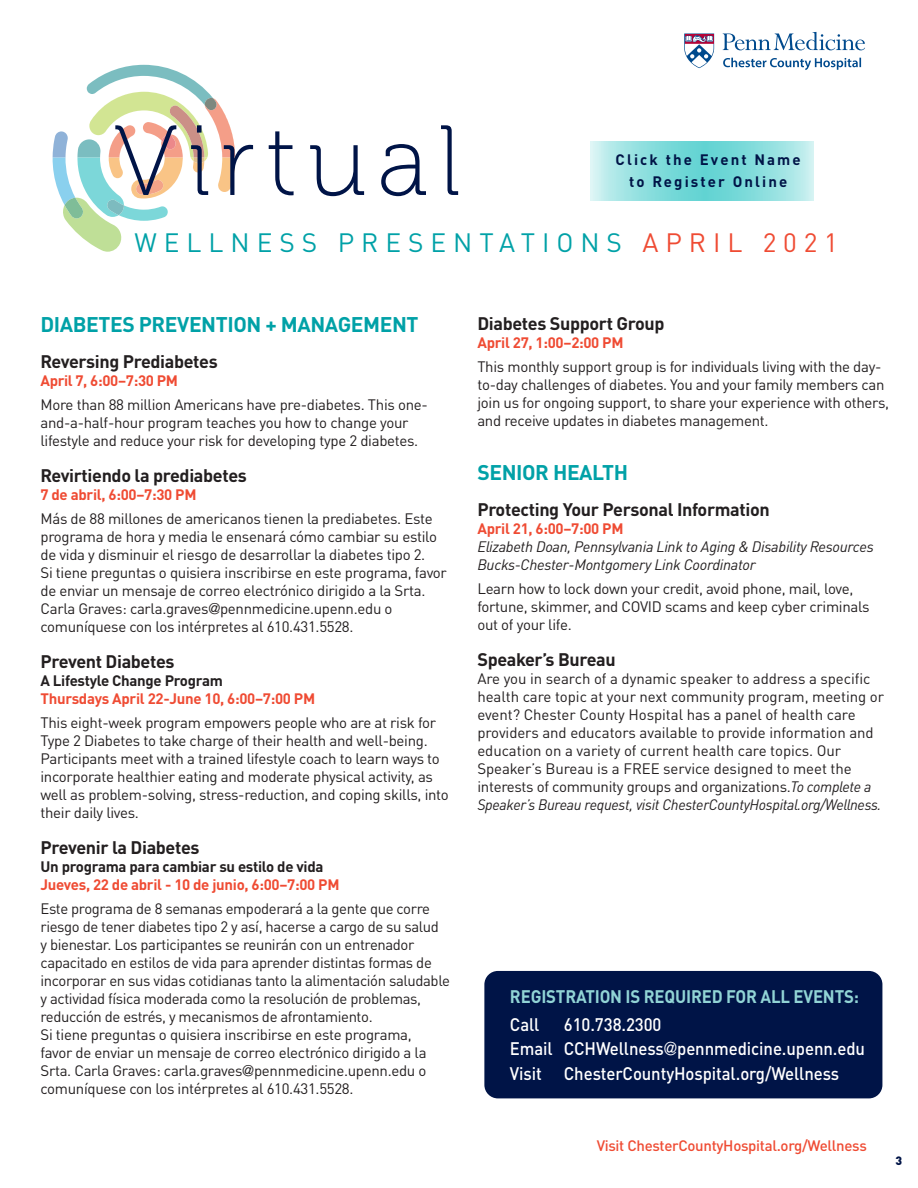
<style>
.page{position:relative;width:918px;height:1188px;background:#fff}
.page>*{position:absolute;margin:0;border:0;box-sizing:border-box;transform-origin:0 0}
.t1{font:99.45px "Museo 100";letter-spacing:.105em;color:#001447}
.t2{font:26.25px "DINOT";letter-spacing:.265em;color:#00a1a7}
.t3{font:700 21px "DINOT";letter-spacing:-.02em;color:#00a1a7}
.t4{font:700 18px "DINOT";letter-spacing:-.02em;color:#231f20}
.t5{font:500 18px "DINOT";letter-spacing:-.005em;color:#fff;scale:.93 1}
.t6{font:700 18px "DINOT";letter-spacing:-.01em;color:#91d4d5;scale:.93 1}
.t7{font:15px/18px "DINOT";letter-spacing:-.02em;color:#231f20}
.t8{font:700 15px "DINOT";letter-spacing:-.02em;color:#ef4b33}
.t9{font:italic 15px "DINOT";letter-spacing:-.02em;color:#231f20}
.t10{font:700 15px "DINOT";letter-spacing:-.02em;color:#231f20}
.t11{font:500 15px "DINOT";letter-spacing:-.02em;color:#ef4b33}
.t12{font:700 15px "DINOT";letter-spacing:.14em;color:#001447}
.t13{font:900 12px "DINOT";color:#001447}
.s1{color:#ef4b33}
.s2{font-family:"Helvetica";font-weight:300}
.s3{font-style:italic}
</style>
<div class="page">
<svg style="left:684px;top:33px;width:31px;height:36px"></svg>
<svg style="left:723px;top:32px;width:142px;height:38px"></svg>
<svg style="left:52px;top:64px;width:184px;height:188px"></svg>
<svg style="left:591px;top:142px;width:223px;height:58px"></svg>
<div style="left:484px;top:971px;width:398px;height:127px;background:#001447;border-radius:14px"></div>
<p class="t1" style="left:114px;top:102px;width:348px">Virtual</p>
<p class="t2" style="left:134px;top:233px;width:705px">WELLNESS PRESENTATIONS <span class="s1">APRIL 2021</span></p>
<p class="t12" style="left:616px;top:154px;width:187px">Click the Event Name</p>
<p class="t12" style="left:629px;top:177px;width:160px">to Register Online</p>
<p class="t3" style="left:40px;top:317px;width:380px">DIABETES PREVENTION + MANAGEMENT</p>
<p class="t4" style="left:40px;top:355px;width:179px">Reversing Prediabetes</p>
<p class="t8" style="left:40px;top:376px;width:139px">April 7, 6:00–7:30 PM</p>
<p class="t7" style="left:40px;top:398px;width:389px">More than 88 million Americans have pre-diabetes. This one&shy;and-a-half-hour program teaches you how to change your lifestyle and reduce your risk for developing type 2 diabetes.</p>
<p class="t4" style="left:40px;top:469px;width:208px">Revirtiendo la prediabetes</p>
<p class="t8" style="left:40px;top:490px;width:158px">7 de abril, 6:00–7:30 PM</p>
<p class="t7" style="left:40px;top:512px;width:398px">Más de 88 millones de americanos tienen la prediabetes. Este programa de hora y media le ensenará cómo cambiar su estilo de vida y disminuir el riesgo de desarrollar la diabetes tipo 2.</p>
<p class="t7" style="left:40px;top:566px;width:408px">Si tiene preguntas o quisiera inscribirse en este programa, favor de enviar un mensaje de correo electrónico dirigido a la Srta.<br>Carla Graves: carla.graves<span class="s2">@</span>pennmedicine.upenn.edu o comuníquese con los intérpretes al 610.431.5528.</p>
<p class="t4" style="left:40px;top:655px;width:136px">Prevent Diabetes</p>
<p class="t10" style="left:40px;top:676px;width:184px">A Lifestyle Change Program</p>
<p class="t8" style="left:40px;top:694px;width:276px">Thursdays April 22-June 10, 6:00–7:00 PM</p>
<p class="t7" style="left:40px;top:716px;width:410px">This eight-week program empowers people who are at risk for Type 2 Diabetes to take charge of their health and well-being.<br>Participants meet with a trained lifestyle coach to learn ways to incorporate healthier eating and moderate physical activity, as well as problem-solving, stress-reduction, and coping skills, into their daily lives.</p>
<p class="t4" style="left:40px;top:841px;width:161px">Prevenir la Diabetes</p>
<p class="t10" style="left:40px;top:862px;width:285px">Un programa para cambiar su estilo de vida</p>
<p class="t8" style="left:40px;top:880px;width:301px">Jueves, 22 de abril - 10 de junio, 6:00–7:00 PM</p>
<p class="t7" style="left:40px;top:902px;width:400px">Este programa de 8 semanas empoderará a la gente que corre riesgo de tener diabetes tipo 2 y así, hacerse a cargo de su salud</p>
<p class="t7" style="left:40px;top:938px;width:411px">y bienestar. Los participantes se reunirán con un entrenador capacitado en estilos de vida para aprender distintas formas de incorporar en sus vidas cotidianas tanto la alimentación saludable y actividad física moderada como la resolución de problemas, reducción de estrés, y mecanismos de afrontamiento.</p>
<p class="t7" style="left:40px;top:1028px;width:373px">Si tiene preguntas o quisiera inscribirse en este programa,</p>
<p class="t7" style="left:40px;top:1046px;width:388px;text-align:justify">favor de enviar un mensaje de correo electrónico dirigido a la Srta. Carla Graves: carla.graves<span class="s2">@</span>pennmedicine.upenn.edu o comuníquese con los intérpretes al 610.431.5528.</p>
<p class="t4" style="left:477px;top:317px;width:189px">Diabetes Support Group</p>
<p class="t8" style="left:477px;top:337px;width:148px">April 27, 1:00–2:00 PM</p>
<p class="t7" style="left:477px;top:359px;width:413px">This monthly support group is for individuals living with the day&shy;to-day challenges of diabetes. You and your family members can join us for ongoing support, to share your experience with others, and receive updates in diabetes management.</p>
<p class="t3" style="left:477px;top:465px;width:152px">SENIOR HEALTH</p>
<p class="t4" style="left:477px;top:503px;width:294px">Protecting Your Personal Information</p>
<p class="t8" style="left:477px;top:523px;width:148px">April 21, 6:00–7:00 PM</p>
<p class="t9" style="left:477px;top:541px;width:398px">Elizabeth Doan, Pennsylvania Link to Aging &amp; Disability Resources</p>
<p class="t9" style="left:477px;top:559px;width:280px">Bucks-Chester-Montgomery Link Coordinator</p>
<p class="t7" style="left:477px;top:581px;width:394px">Learn how to lock down your credit, avoid phone, mail, love, fortune, skimmer, and COVID scams and keep cyber criminals out of your life.</p>
<p class="t4" style="left:477px;top:653px;width:140px">Speaker’s Bureau</p>
<p class="t7" style="left:477px;top:671px;width:408px">Are you in search of a dynamic speaker to address a specific health care topic at your next community program, meeting or event? Chester County Hospital has a panel of health care providers and educators available to provide information and education on a variety of current health care topics. Our Speaker’s Bureau is a FREE service designed to meet the interests of community groups and organizations.<span class="s3">To complete a Speaker’s Bureau request, visit ChesterCountyHospital.org/Wellness.</span></p>
<p class="t6" style="left:510px;top:990px;width:377px">REGISTRATION IS REQUIRED FOR ALL EVENTS:</p>
<p class="t5" style="left:510px;top:1018px;width:33px">Call</p>
<p class="t5" style="left:564px;top:1018px;width:106px">610.738.2300</p>
<p class="t5" style="left:510px;top:1043px;width:383px">Email CCHWellness<span class="s2">@</span>pennmedicine.upenn.edu</p>
<p class="t5" style="left:510px;top:1067px;width:356px">Visit ChesterCountyHospital.org/Wellness</p>
<p class="t11" style="left:597px;top:1141px;width:272px">Visit ChesterCountyHospital.org/Wellness</p>
<p class="t13" style="left:895px;top:1154px;width:8px">3</p>
</div>
